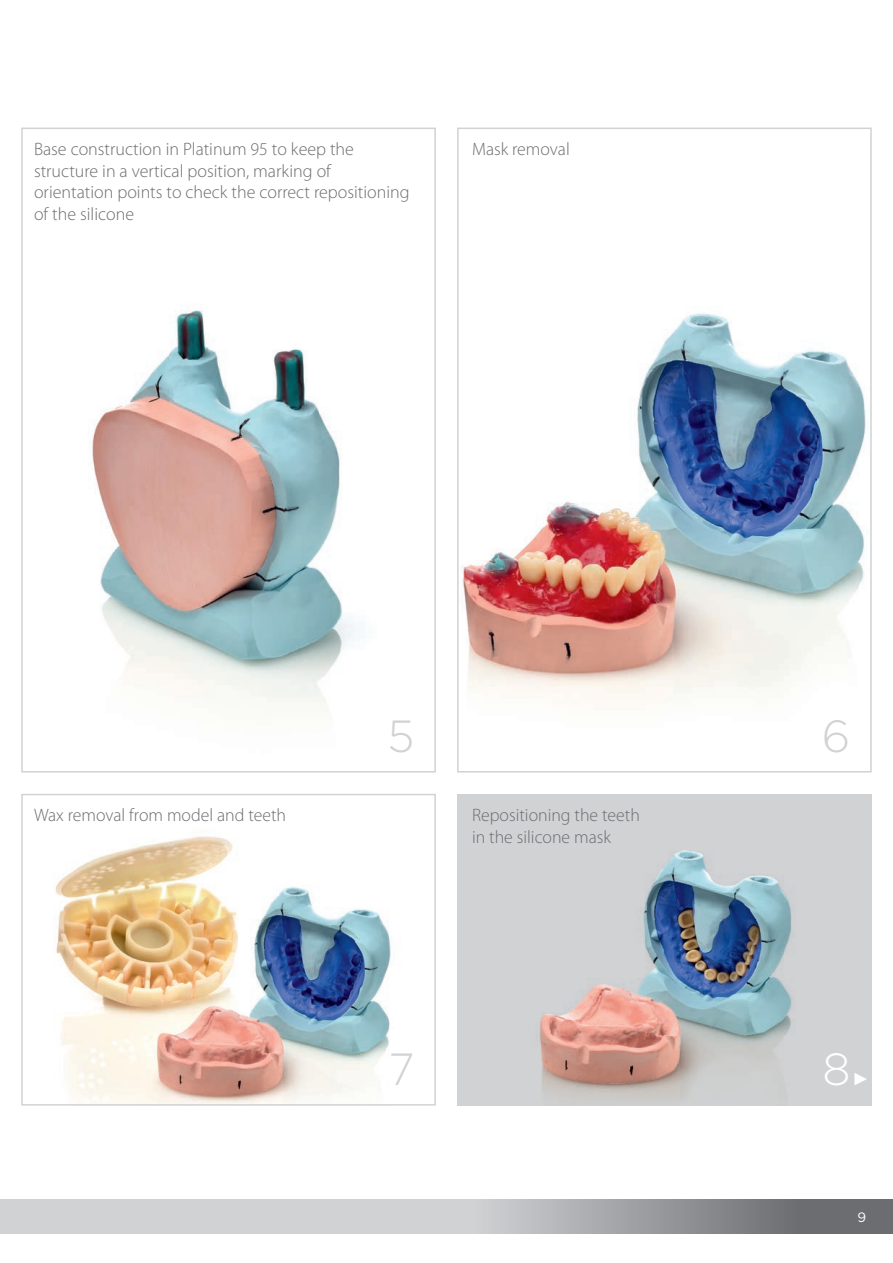
<style>
.page{position:relative;width:893px;height:1263px;background:#fff}
.page>*{position:absolute;margin:0;border:0;box-sizing:border-box;transform-origin:0 0}
.text{font:300 45px "Gotham";color:#d1d2d4}
.text-2{font:300 45px "Gotham";color:#fff}
.text-3{font:300 18px "Myriad Pro";color:#6c6d70}
.t1{font:13.5px "Gotham";color:#fff}
</style>
<div class="page">
<div style="left:831px;top:1199px;width:62px;height:34px;background:#6c6d70"></div>
<svg style="left:0;top:1199px;width:829px;height:34px;fill:#d1d2d4"></svg>
<div style="left:457px;top:794px;width:415px;height:312px;background:#d1d2d4"></div>
<img style="left:539px;top:850px;width:253px;height:250px">
<img style="left:55px;top:836px;width:336px;height:267px">
<div style="left:21px;top:794px;width:415px;height:312px;border:2px solid #d1d2d4"></div>
<img style="left:92px;top:305px;width:262px;height:407px">
<div style="left:21px;top:128px;width:415px;height:644px;border:2px solid #d1d2d4"></div>
<img style="left:461px;top:313px;width:405px;height:387px">
<div style="left:457px;top:128px;width:415px;height:644px;border:2px solid #d1d2d4"></div>
<svg style="left:854px;top:1073px;width:13px;height:12px"></svg>
<p class="text-3" style="left:34px;top:139px;width:321px">Base construction in Platinum 95 to keep the</p>
<p class="text-3" style="left:34px;top:161px;width:298px">structure in a vertical position, marking of</p>
<p class="text-3" style="left:34px;top:182px;width:377px">orientation points to check the correct repositioning</p>
<p class="text-3" style="left:34px;top:204px;width:102px">of the silicone</p>
<p class="text-3" style="left:472px;top:139px;width:99px">Mask removal</p>
<p class="text" style="left:388px;top:708px;width:28px">5</p>
<p class="text-3" style="left:34px;top:805px;width:254px">Wax removal from model and teeth</p>
<p class="text-3" style="left:472px;top:805px;width:169px">Repositioning the teeth</p>
<p class="text-3" style="left:472px;top:827px;width:141px">in the silicone mask</p>
<p class="text" style="left:822px;top:708px;width:30px">6</p>
<p class="text" style="left:388px;top:1041px;width:28px">7</p>
<p class="text-2" style="left:822px;top:1041px;width:30px">8</p>
<p class="t1" style="left:857px;top:1208px;width:10px">9</p>
</div>
